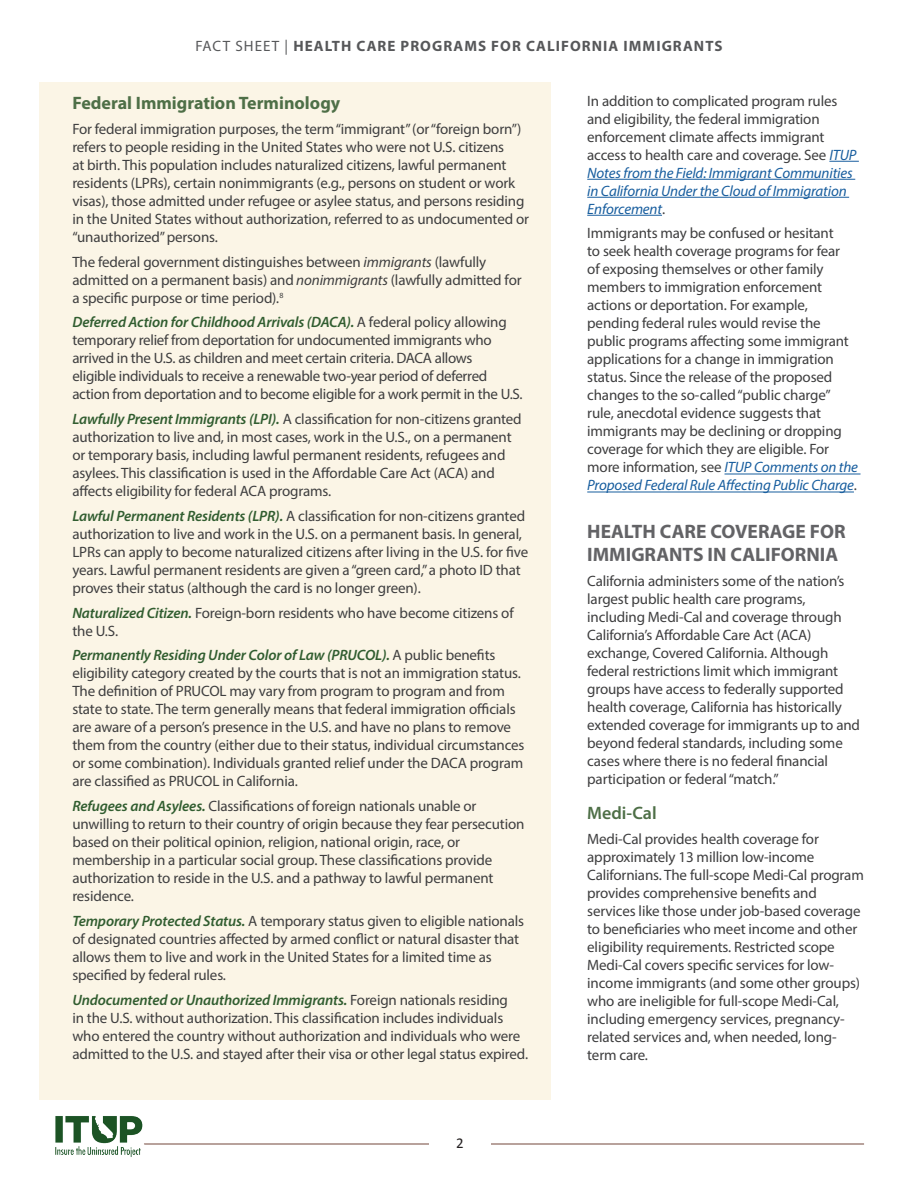
<style>
.page{position:relative;width:918px;height:1188px;background:#fff}
.page>*{position:absolute;margin:0;border:0;box-sizing:border-box;transform-origin:0 0}
.Subhead_span_rule{font:700 19.5px/23.4px "Myriad Pro";color:#636366}
.Subhead_span_rule-2{font:700 18px "Myriad Pro";color:#4e6f47}
.Italic_subhead{font:600 18px "Myriad Pro";color:#4e6f47}
.Copy{font:15px/18px "Myriad Pro";letter-spacing:-.01em;color:#3e3e3f}
.t1{font:700 15px "Myriad Pro";letter-spacing:.07em;color:#57585a}
.t2{font:15px "Calibri";color:#231f20}
.s1{font-weight:400}
.s2{font-style:italic;color:#175d9e}
.s3{font-style:italic}
.s4{font-weight:600;font-style:italic;color:#315d30}
</style>
<div class="page">
<svg style="left:144px;top:1143px;width:720px;height:1px"></svg>
<div style="left:429px;top:1137px;width:62px;height:21px;background:#fff"></div>
<img style="left:55px;top:1116px;width:88px;height:41px">
<div style="left:39px;top:82px;width:512px;height:1018px;background:#fbf5e6"></div>
<hr style="left:829px;top:161px;width:30px;height:1px;background:#175d9e">
<hr style="left:587px;top:179px;width:268px;height:1px;background:#175d9e">
<hr style="left:587px;top:197px;width:262px;height:1px;background:#175d9e">
<hr style="left:587px;top:215px;width:75px;height:1px;background:#175d9e">
<hr style="left:725px;top:474px;width:136px;height:1px;background:#175d9e">
<hr style="left:587px;top:492px;width:267px;height:1px;background:#175d9e">
<p class="t1" style="left:195px;top:37px;width:529px"><span class="s1">FACT SHEET |</span> HEALTH CARE PROGRAMS FOR CALIFORNIA IMMIGRANTS</p>
<p class="Copy" style="left:587px;top:91px;width:271px">In addition to complicated program rules and eligibility, the federal immigration enforcement climate affects immigrant access to health care and coverage. See <span class="s2">ITUP Notes from the Field: Immigrant Communities in California Under the Cloud of Immigration Enforcement</span>.</p>
<p class="Copy" style="left:587px;top:224px;width:272px">Immigrants may be confused or hesitant<br>to seek health coverage programs for fear<br>of exposing themselves or other family members to immigration enforcement actions or deportation. For example, pending federal rules would revise the public programs affecting some immigrant applications for a change in immigration status. Since the release of the proposed changes to the so-called “public charge” rule, anecdotal evidence suggests that immigrants may be declining or dropping coverage for which they are eligible. For more information, see <span class="s2">ITUP Comments on the Proposed Federal Rule Affecting Public Charge</span>.</p>
<p class="Subhead_span_rule-2" style="left:72px;top:91px;width:269px">Federal Immigration Terminology</p>
<p class="Copy" style="left:72px;top:120px;width:458px">For federal immigration purposes, the term “immigrant” (or “foreign born”) refers to people residing in the United States who were not U.S. citizens<br>at birth. This population includes naturalized citizens, lawful permanent residents (LPRs), certain nonimmigrants (e.g., persons on student or work visas), those admitted under refugee or asylee status, and persons residing in the United States without authorization, referred to as undocumented or “unauthorized” persons.</p>
<p class="Copy" style="left:72px;top:252px;width:451px">The federal government distinguishes between <span class="s3">immigrants</span> (lawfully admitted on a permanent basis) and <span class="s3">nonimmigrants</span> (lawfully admitted for a specific purpose or time period)<span class="s3">.</span><sup>8</sup></p>
<p class="Copy" style="left:72px;top:313px;width:452px"><span class="s4">Deferred Action for Childhood Arrivals (DACA).</span> A federal policy allowing temporary relief from deportation for undocumented immigrants who arrived in the U.S. as children and meet certain criteria. DACA allows<br>eligible individuals to receive a renewable two-year period of deferred action from deportation and to become eligible for a work permit in the U.S.</p>
<p class="Copy" style="left:72px;top:410px;width:451px"><span class="s4">Lawfully Present Immigrants (LPI).</span> A classification for non-citizens granted authorization to live and, in most cases, work in the U.S., on a permanent or temporary basis, including lawful permanent residents, refugees and asylees. This classification is used in the Affordable Care Act (ACA) and affects eligibility for federal ACA programs.</p>
<p class="Copy" style="left:72px;top:507px;width:457px"><span class="s4">Lawful Permanent Residents (LPR).</span> A classification for non-citizens granted authorization to live and work in the U.S. on a permanent basis. In general, LPRs can apply to become naturalized citizens after living in the U.S. for five years. Lawful permanent residents are given a “green card,” a photo ID that proves their status (although the card is no longer green).</p>
<p class="Copy" style="left:72px;top:603px;width:443px"><span class="s4">Naturalized Citizen.</span> Foreign-born residents who have become citizens of the U.S.</p>
<p class="Copy" style="left:72px;top:646px;width:454px"><span class="s4">Permanently Residing Under Color of Law (PRUCOL).</span> A public benefits eligibility category created by the courts that is not an immigration status.<br>The definition of PRUCOL may vary from program to program and from state to state. The term generally means that federal immigration officials are aware of a person’s presence in the U.S. and have no plans to remove them from the country (either due to their status, individual circumstances or some combination). Individuals granted relief under the DACA program are classified as PRUCOL in California.</p>
<p class="Copy" style="left:72px;top:797px;width:454px"><span class="s4">Refugees and Asylees.</span> Classifications of foreign nationals unable or unwilling to return to their country of origin because they fear persecution based on their political opinion, religion, national origin, race, or membership in a particular social group. These classifications provide authorization to reside in the U.S. and a pathway to lawful permanent residence.</p>
<p class="Copy" style="left:72px;top:912px;width:453px"><span class="s4">Temporary Protected Status.</span> A temporary status given to eligible nationals of designated countries affected by armed conflict or natural disaster that allows them to live and work in the United States for a limited time as specified by federal rules.</p>
<p class="Copy" style="left:72px;top:990px;width:457px"><span class="s4">Undocumented or Unauthorized Immigrants.</span> Foreign nationals residing<br>in the U.S. without authorization. This classification includes individuals who entered the country without authorization and individuals who were admitted to the U.S. and stayed after their visa or other legal status expired.</p>
<p class="Subhead_span_rule" style="left:587px;top:519px;width:260px">HEALTH CARE COVERAGE FOR<br>IMMIGRANTS IN CALIFORNIA</p>
<p class="Copy" style="left:587px;top:572px;width:274px">California administers some of the nation’s largest public health care programs, including Medi-Cal and coverage through California’s Affordable Care Act (ACA) exchange, Covered California. Although federal restrictions limit which immigrant groups have access to federally supported health coverage, California has historically extended coverage for immigrants up to and beyond federal standards, including some cases where there is no federal financial participation or federal “match.”</p>
<p class="Italic_subhead" style="left:587px;top:802px;width:71px">Medi-Cal</p>
<p class="Copy" style="left:587px;top:829px;width:278px">Medi-Cal provides health coverage for approximately 13 million low-income Californians. The full-scope Medi-Cal program provides comprehensive benefits and services like those under job-based coverage to beneficiaries who meet income and other eligibility requirements. Restricted scope Medi-Cal covers specific services for low&shy;income immigrants (and some other groups) who are ineligible for full-scope Medi-Cal, including emergency services, pregnancy&shy;related services and, when needed, long&shy;term care.</p>
<p class="t2" style="left:456px;top:1134px;width:9px">2</p>
</div>
